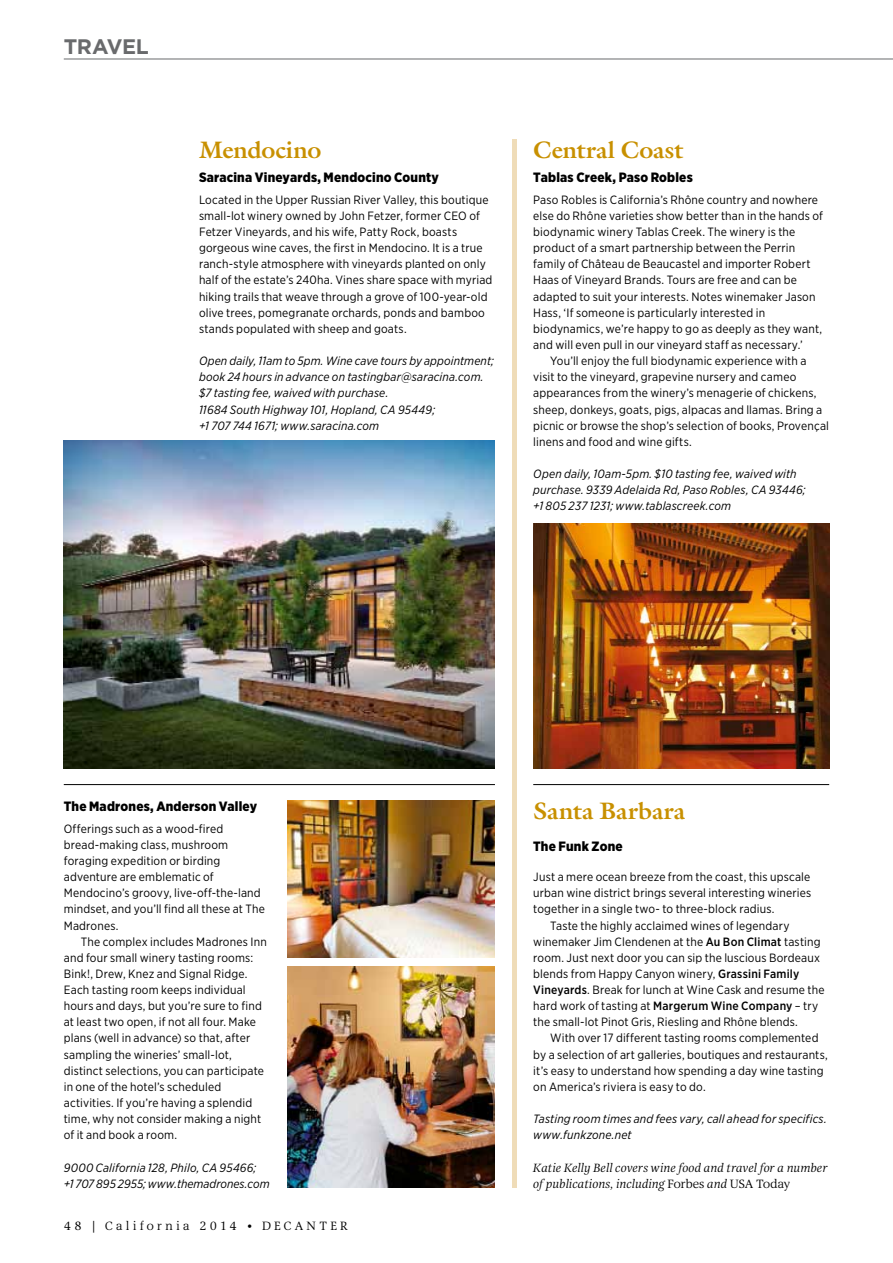
<style>
.page{position:relative;width:893px;height:1263px;background:#fff}
.page>*{position:absolute;margin:0;border:0;box-sizing:border-box;transform-origin:0 0}
.t1{font:700 24px "Galliard";color:#c89000}
.t2{font:700 21px "Gotham";letter-spacing:-.02em;color:#696a6c}
.t3{font:900 13.5px "Gotham Narrow";letter-spacing:.015em;color:#000}
.t4{font:12px/16.2px "Gotham Narrow";letter-spacing:.015em;color:#000}
.t5{font:italic 12px/16.2px "Gotham Narrow";letter-spacing:.015em;color:#000}
.t6{font:italic 12px/16.2px "Alinea Serif";letter-spacing:-.01em;color:#000}
.t7{font:12px "Alinea Serif Normal";letter-spacing:.26em;color:#000}
.s1{font-weight:500}
.s2{font-family:"Alinea Serif Normal";font-style:normal}
</style>
<div class="page">
<hr style="left:64px;top:59px;width:829px;height:1px;background:#696a6c">
<img style="left:533px;top:523px;width:296px;height:245px">
<img style="left:64px;top:441px;width:431px;height:327px">
<img style="left:288px;top:800px;width:207px;height:158px">
<img style="left:288px;top:966px;width:207px;height:221px">
<hr style="left:512px;top:139px;width:4px;height:1048px;background:#efdcb8">
<hr style="left:64px;top:784px;width:431px;height:1px;background:#000">
<hr style="left:533px;top:784px;width:296px;height:1px;background:#000">
<h2 class="t2" style="left:64px;top:34px;width:87px">TRAVEL</h2>
<h1 class="t1" style="left:199px;top:134px;width:124px">Mendocino</h1>
<h1 class="t1" style="left:533px;top:134px;width:152px">Central Coast</h1>
<p class="t3" style="left:199px;top:169px;width:241px">Saracina Vineyards, Mendocino County</p>
<p class="t4" style="left:199px;top:191px;width:295px">Located in the Upper Russian River Valley, this boutique small-lot winery owned by John Fetzer, former CEO of Fetzer Vineyards, and his wife, Patty Rock, boasts gorgeous wine caves, the first in Mendocino. It is a true ranch-style atmosphere with vineyards planted on only half of the estate’s 240ha. Vines share space with myriad hiking trails that weave through a grove of 100-year-old olive trees, pomegranate orchards, ponds and bamboo stands populated with sheep and goats.</p>
<p class="t5" style="left:199px;top:353px;width:297px">Open daily, 11am to 5pm. Wine cave tours by appointment; book 24 hours in advance on tastingbar@saracina.com. $7 tasting fee, waived with purchase.<br>11684 South Highway 101, Hopland, CA 95449;<br>+1 707 744 1671; www.saracina.com</p>
<p class="t3" style="left:533px;top:169px;width:161px">Tablas Creek, Paso Robles</p>
<p class="t4" style="left:533px;top:191px;width:291px">Paso Robles is California’s Rhône country and nowhere else do Rhône varieties show better than in the hands of biodynamic winery Tablas Creek. The winery is the product of a smart partnership between the Perrin family of Château de Beaucastel and importer Robert Haas of Vineyard Brands. Tours are free and can be adapted to suit your interests. Notes winemaker Jason Hass, ‘If someone is particularly interested in biodynamics, we’re happy to go as deeply as they want, and will even pull in our vineyard staff as necessary.’</p>
<p class="t4" style="left:533px;top:353px;width:297px;text-indent:17px">You’ll enjoy the full biodynamic experience with a visit to the vineyard, grapevine nursery and cameo appearances from the winery’s menagerie of chickens, sheep, donkeys, goats, pigs, alpacas and llamas. Bring a picnic or browse the shop’s selection of books, Provençal linens and food and wine gifts.</p>
<p class="t5" style="left:533px;top:466px;width:274px">Open daily, 10am-5pm. $10 tasting fee, waived with purchase. 9339 Adelaida Rd, Paso Robles, CA 93446; +1 805 237 1231; www.tablascreek.com</p>
<p class="t3" style="left:64px;top:798px;width:195px">The Madrones, Anderson Valley</p>
<p class="t4" style="left:64px;top:820px;width:203px">Offerings such as a wood-fired bread-making class, mushroom foraging expedition or birding adventure are emblematic of<br>Mendocino’s groovy, live-off-the-land mindset, and you’ll find all these at The<br>Madrones.</p>
<p class="t4" style="left:64px;top:933px;width:205px;text-indent:17px">The complex includes Madrones Inn and four small winery tasting rooms:<br>Bink!, Drew, Knez and Signal Ridge.<br>Each tasting room keeps individual hours and days, but you’re sure to find at least two open, if not all four. Make plans (well in advance) so that, after sampling the wineries’ small-lot, distinct selections, you can participate in one of the hotel’s scheduled activities. If you’re having a splendid time, why not consider making a night of it and book a room.</p>
<p class="t5" style="left:64px;top:1159px;width:207px">9000 California 128, Philo, CA 95466;<br>+1 707 895 2955; www.themadrones.com</p>
<p class="t7" style="left:64px;top:1218px;width:286px">48 | California 2014 • DECANTER</p>
<h1 class="t1" style="left:533px;top:795px;width:154px">Santa Barbara</h1>
<p class="t3" style="left:533px;top:838px;width:91px">The Funk Zone</p>
<p class="t4" style="left:533px;top:869px;width:279px">Just a mere ocean breeze from the coast, this upscale</p>
<p class="t4" style="left:533px;top:885px;width:280px">urban wine district brings several interesting wineries</p>
<p class="t4" style="left:533px;top:901px;width:243px">together in a single two- to three-block radius.</p>
<p class="t4" style="left:550px;top:917px;width:241px">Taste the highly acclaimed wines of legendary</p>
<p class="t4" style="left:533px;top:933px;width:289px">winemaker Jim Clendenen at the <span class="s1">Au Bon Climat</span> tasting</p>
<p class="t4" style="left:533px;top:949px;width:288px">room. Just next door you can sip the luscious Bordeaux</p>
<p class="t4" style="left:533px;top:965px;width:268px">blends from Happy Canyon winery, <span class="s1">Grassini Family</span></p>
<p class="t4" style="left:533px;top:982px;width:293px"><span class="s1">Vineyards</span>. Break for lunch at Wine Cask and resume the</p>
<p class="t4" style="left:533px;top:998px;width:287px">hard work of tasting at <span class="s1">Margerum Wine Company</span> – try</p>
<p class="t4" style="left:533px;top:1014px;width:266px">the small-lot Pinot Gris, Riesling and Rhône blends.</p>
<p class="t4" style="left:550px;top:1030px;width:270px">With over 17 different tasting rooms complemented</p>
<p class="t4" style="left:533px;top:1046px;width:296px">by a selection of art galleries, boutiques and restaurants,</p>
<p class="t4" style="left:533px;top:1062px;width:292px">it’s easy to understand how spending a day wine tasting</p>
<p class="t4" style="left:533px;top:1078px;width:174px">on America’s riviera is easy to do.</p>
<p class="t5" style="left:533px;top:1111px;width:295px">Tasting room times and fees vary, call ahead for specifics. www.funkzone.net</p>
<p class="t6" style="left:533px;top:1159px;width:296px">Katie Kelly Bell covers wine food and travel for a number of publications, including <span class="s2">Forbes</span> and <span class="s2">USA Today</span></p>
</div>
